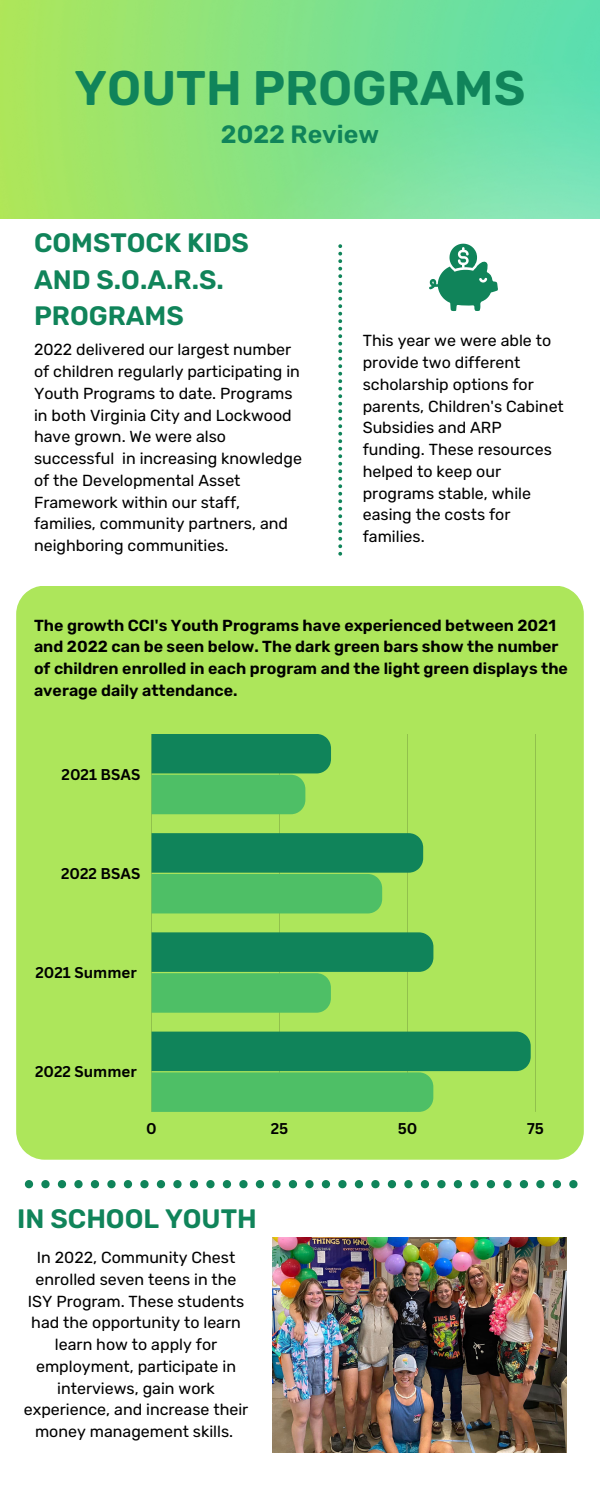
<style>
.page{position:relative;width:600px;height:1500px;background:#fff}
.page>*{position:absolute;margin:0;border:0;box-sizing:border-box;transform-origin:0 0}
.t1{font:600 48.5px "Rubik";color:#10845a}
.t2{font:600 26.7px/36.8px "Rubik";color:#10845a}
.t3{font:600 25px "Rubik";color:#10845a}
.t4{font:16px/21.8px "Rubik";color:#000}
.t5{font:600 16px/21.8px "Rubik";color:#000}
.t6{font:700 15.2px "Canva Sans";color:#000}
</style>
<div class="page">
<img style="left:0;top:0;width:600px;height:219px">
<svg style="left:338px;top:244px;width:4px;height:312px"></svg>
<svg style="left:25px;top:1180px;width:553px;height:8px"></svg>
<svg style="left:429px;top:244px;width:69px;height:67px"></svg>
<div style="left:16px;top:586px;width:568px;height:573px;background:#ade65b"></div>
<div style="left:151px;top:734px;width:385px;height:378px;background:#ade65b"></div>
<svg style="left:152px;top:734px;width:179px;height:80px;background:#39a65f"></svg>
<svg style="left:152px;top:833px;width:271px;height:80px;background:#38a55e"></svg>
<svg style="left:152px;top:932px;width:281px;height:81px;background:#43aa5d"></svg>
<svg style="left:152px;top:1032px;width:379px;height:80px;background:#3ea85e"></svg>
<img style="left:272px;top:1238px;width:294px;height:215px">
<h1 class="t1" style="left:75px;top:59px;width:452px">YOUTH PROGRAMS</h1>
<h3 class="t3" style="left:221px;top:119px;width:160px">2022 Review</h3>
<h2 class="t2" style="left:34px;top:224px;width:216px">COMSTOCK KIDS<br>AND S.O.A.R.S.<br>PROGRAMS</h2>
<p class="t4" style="left:34px;top:339px;width:269px">2022 delivered our largest number of children regularly participating in<br>Youth Programs to date. Programs in both Virginia City and Lockwood have grown. We were also successful in increasing knowledge of the Developmental Asset<br>Framework within our staff, families, community partners, and neighboring communities.</p>
<p class="t4" style="left:363px;top:330px;width:203px">This year we were able to provide two different scholarship options for parents, Children's Cabinet<br>Subsidies and ARP funding. These resources helped to keep our programs stable, while easing the costs for families.</p>
<p class="t5" style="left:34px;top:614px;width:535px">The growth CCI's Youth Programs have experienced between 2021 and 2022 can be seen below. The dark green bars show the number of children enrolled in each program and the light green displays the average daily attendance.</p>
<p class="t6" style="left:62px;top:763px;width:80px">2021 BSAS</p>
<p class="t6" style="left:61px;top:863px;width:81px">2022 BSAS</p>
<p class="t6" style="left:36px;top:962px;width:103px">2021 Summer</p>
<p class="t6" style="left:35px;top:1061px;width:103px">2022 Summer</p>
<p class="t6" style="left:146px;top:1118px;width:12px">0</p>
<p class="t6" style="left:271px;top:1118px;width:19px">25</p>
<p class="t6" style="left:398px;top:1118px;width:21px">50</p>
<p class="t6" style="left:527px;top:1118px;width:18px">75</p>
<h2 class="t2" style="left:17px;top:1200px;width:241px">IN SCHOOL YOUTH</h2>
<p class="t4" style="left:24px;top:1247px;width:226px;text-align:center">In 2022, Community Chest enrolled seven teens in the<br>ISY Program. These students had the opportunity to learn learn how to apply for employment, participate in interviews, gain work experience, and increase their money management skills.</p>
</div>
